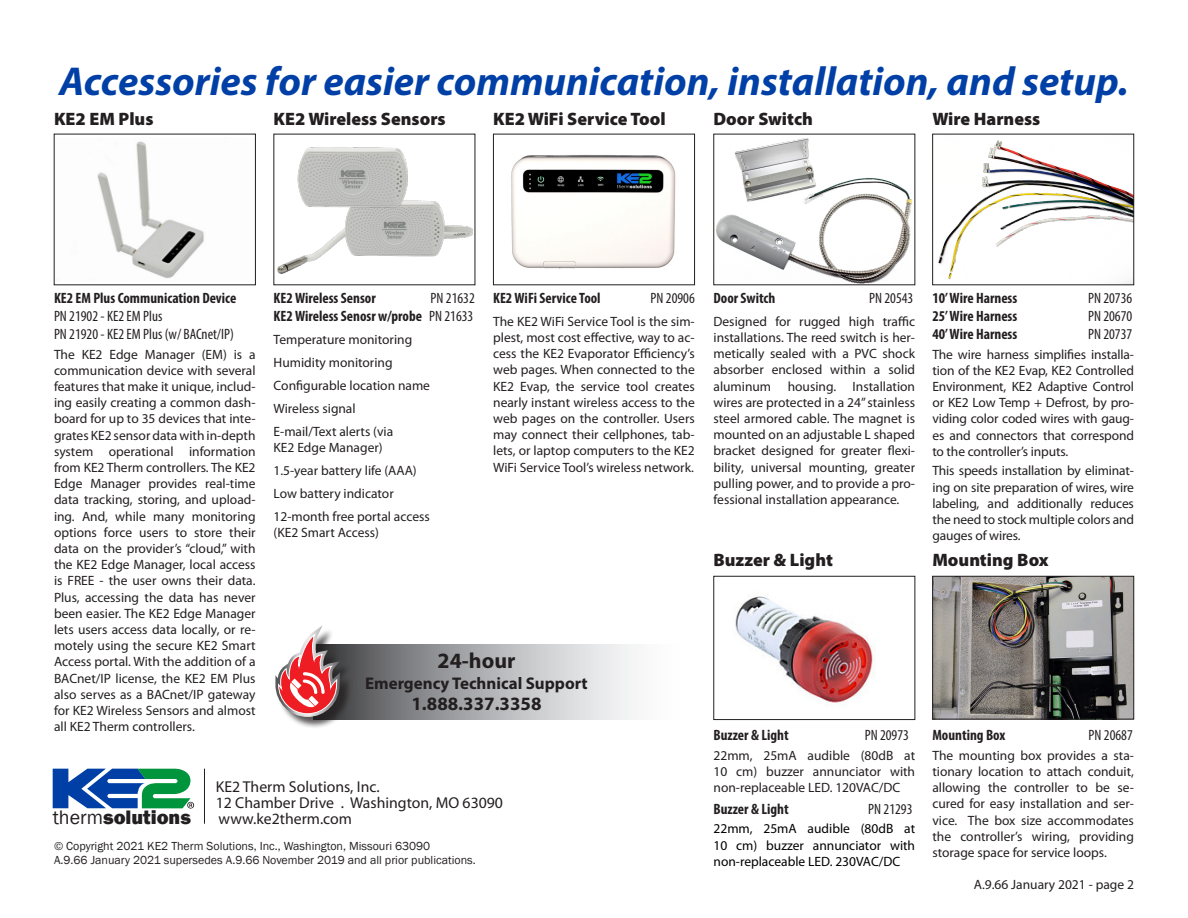
<style>
.page{position:relative;width:1188px;height:918px;background:#fff}
.page>*{position:absolute;margin:0;border:0;box-sizing:border-box;transform-origin:0 0}
.t1{font:italic 700 40.5px "Myriad Pro";color:#0040a6}
.t2{font:700 21.9px "Myriad Pro";color:#231f20}
.t3{font:800 20.1px "Franklin Gothic";color:#231f20}
.t4{font:700 18.9px "Myriad Pro";color:#231f20}
.t5{font:900 18px "Myriad Pro";color:#231f20}
.t6{font:700 16.95px "Myriad Pro";color:#231f20}
.t7{font:15.75px/15.8px "Myriad Pro";color:#231f20}
.t8{font:700 condensed 15px "Myriad Pro";color:#231f20}
.t9{font:condensed 15px "Myriad Pro";color:#231f20}
.Head_1{font:13.5px/16.2px "Myriad Pro";color:#231f20;text-align:justify}
.t10{font:13.5px/16.2px "Myriad Pro";color:#000;text-align:justify}
.t11{font:12px "Franklin Gothic";color:#231f20}
.s1{font-weight:400}
</style>
<div class="page">
<svg style="left:353px;top:644px;width:282px;height:75px;background:#afb0b2"></svg>
<div style="left:277px;top:627px;width:76px;height:103px;background:#231f20;opacity:.75"></div>
<svg style="left:275px;top:626px;width:65px;height:91px"></svg>
<img style="left:97px;top:141px;width:107px;height:137px">
<img style="left:716px;top:138px;width:196px;height:145px">
<img style="left:735px;top:596px;width:140px;height:109px">
<div style="left:714px;top:576px;width:201px;height:144px;border:1px solid #231f20"></div>
<img style="left:938px;top:140px;width:194px;height:143px">
<div style="left:932px;top:134px;width:202px;height:151px;border:1px solid #231f20"></div>
<img style="left:511px;top:155px;width:165px;height:114px">
<div style="left:493px;top:134px;width:202px;height:151px;border:1px solid #231f20"></div>
<img style="left:934px;top:578px;width:198px;height:139px">
<div style="left:932px;top:576px;width:202px;height:143px;border:1px solid #231f20"></div>
<svg style="left:53px;top:769px;width:141px;height:40px"></svg>
<hr style="left:204px;top:769px;width:1px;height:55px;background:#231f20">
<img style="left:277px;top:190px;width:199px;height:88px">
<img style="left:296px;top:147px;width:113px;height:67px">
<p class="t1" style="left:59px;top:55px;width:1071px">Accessories for easier communication, installation, and setup.</p>
<p class="t5" style="left:54px;top:107px;width:101px">KE2 EM Plus</p>
<p class="t5" style="left:274px;top:107px;width:174px">KE2 Wireless Sensors</p>
<p class="t5" style="left:493px;top:107px;width:174px">KE2 WiFi Service Tool</p>
<p class="t5" style="left:714px;top:107px;width:101px">Door Switch</p>
<p class="t5" style="left:932px;top:107px;width:109px">Wire Harness</p>
<p class="t8" style="left:54px;top:288px;width:184px">KE2 EM Plus Communication Device</p>
<p class="t9" style="left:54px;top:307px;width:110px">PN 21902 - KE2 EM Plus</p>
<p class="t9" style="left:54px;top:325px;width:181px">PN 21920 - KE2 EM Plus (w/ BACnet/IP)</p>
<p class="Head_1" style="left:54px;top:346px;width:203px">The KE2 Edge Manager (EM) is a communication device with several features that make it unique, includ&shy;ing easily creating a common dash&shy;board for up to 35 devices that inte&shy;grates KE2 sensor data with in-depth system operational information from KE2 Therm controllers. The KE2<br>Edge Manager provides real-time data tracking, storing, and upload&shy;ing. And, while many monitoring options force users to store their data on the provider’s “cloud,” with the KE2 Edge Manager, local access is FREE - the user owns their data.<br>Plus, accessing the data has never been easier. The KE2 Edge Manager lets users access data locally, or re&shy;motely using the secure KE2 Smart Access portal. With the addition of a BACnet/IP license, the KE2 EM Plus also serves as a BACnet/IP gateway for KE2 Wireless Sensors and almost all KE2 Therm controllers.</p>
<p class="t8" style="left:274px;top:288px;width:104px">KE2 Wireless Sensor</p>
<p class="t9" style="left:431px;top:289px;width:46px">PN 21632</p>
<p class="t8" style="left:274px;top:306px;width:201px">KE2 Wireless Senosr w/probe <span class="s1">PN 21633</span></p>
<p class="Head_1" style="left:274px;top:331px;width:140px">Temperature monitoring</p>
<p class="Head_1" style="left:274px;top:354px;width:121px">Humidity monitoring</p>
<p class="Head_1" style="left:274px;top:377px;width:158px">Configurable location name</p>
<p class="Head_1" style="left:274px;top:400px;width:84px">Wireless signal</p>
<p class="Head_1" style="left:274px;top:423px;width:121px">E-mail/Text alerts (via<br>KE2 Edge Manager)</p>
<p class="Head_1" style="left:274px;top:462px;width:145px">1.5-year battery life (AAA)</p>
<p class="Head_1" style="left:274px;top:485px;width:122px">Low battery indicator</p>
<p class="Head_1" style="left:274px;top:508px;width:158px">12-month free portal access (KE2 Smart Access)</p>
<p class="t8" style="left:493px;top:288px;width:109px">KE2 WiFi Service Tool</p>
<p class="t9" style="left:651px;top:289px;width:46px">PN 20906</p>
<p class="Head_1" style="left:493px;top:313px;width:203px">The KE2 WiFi Service Tool is the sim&shy;plest, most cost effective, way to ac&shy;cess the KE2 Evaporator Efficiency’s web pages. When connected to the KE2 Evap, the service tool creates nearly instant wireless access to the web pages on the controller. Users may connect their cellphones, tab&shy;lets, or laptop computers to the KE2<br>WiFi Service Tool’s wireless network.</p>
<p class="t2" style="left:438px;top:647px;width:79px">24-hour</p>
<p class="t6" style="left:365px;top:673px;width:224px">Emergency Technical Support</p>
<p class="t4" style="left:411px;top:692px;width:132px">1.888.337.3358</p>
<p class="t7" style="left:216px;top:779px;width:289px">KE2 Therm Solutions, Inc.<br>12 Chamber Drive . Washington, MO 63090</p>
<p class="t3" style="left:53px;top:804px;width:140px"><span class="s1">therm</span>solutions</p>
<p class="t7" style="left:219px;top:810px;width:135px">www.ke2therm.com</p>
<p class="t11" style="left:54px;top:838px;width:378px">© Copyright 2021 KE2 Therm Solutions, Inc., Washington, Missouri 63090</p>
<p class="t11" style="left:54px;top:853px;width:423px">A.9.66 January 2021 supersedes A.9.66 November 2019 and all prior publications.</p>
<p class="t8" style="left:714px;top:288px;width:63px">Door Switch</p>
<p class="t9" style="left:869px;top:289px;width:46px">PN 20543</p>
<p class="Head_1" style="left:714px;top:313px;width:203px">Designed for rugged high traffic installations. The reed switch is her&shy;metically sealed with a PVC shock absorber enclosed within a solid aluminum housing. Installation wires are protected in a 24” stainless steel armored cable. The magnet is mounted on an adjustable L shaped bracket designed for greater flexi&shy;bility, universal mounting, greater pulling power, and to provide a pro&shy;fessional installation appearance.</p>
<p class="t5" style="left:714px;top:548px;width:121px">Buzzer &amp; Light</p>
<p class="t8" style="left:932px;top:288px;width:86px">10’ Wire Harness</p>
<p class="t9" style="left:1088px;top:289px;width:46px">PN 20736</p>
<p class="t8" style="left:932px;top:306px;width:86px">25’ Wire Harness</p>
<p class="t9" style="left:1088px;top:307px;width:46px">PN 20670</p>
<p class="t8" style="left:932px;top:324px;width:86px">40’ Wire Harness</p>
<p class="t9" style="left:1088px;top:325px;width:46px">PN 20737</p>
<p class="Head_1" style="left:932px;top:346px;width:203px">The wire harness simplifies installa&shy;tion of the KE2 Evap, KE2 Controlled Environment, KE2 Adaptive Control or KE2 Low Temp + Defrost, by pro&shy;viding color coded wires with gaug&shy;es and connectors that correspond to the controller’s inputs.</p>
<p class="Head_1" style="left:932px;top:463px;width:203px">This speeds installation by eliminat&shy;ing on site preparation of wires, wire labeling, and additionally reduces the need to stock multiple colors and gauges of wires.</p>
<p class="t5" style="left:932px;top:548px;width:118px">Mounting Box</p>
<p class="t8" style="left:714px;top:726px;width:77px">Buzzer &amp; Light</p>
<p class="t9" style="left:865px;top:726px;width:46px">PN 20973</p>
<p class="Head_1" style="left:714px;top:747px;width:203px">22mm, 25mA audible (80dB at 10 cm) buzzer annunciator with non-replaceable LED. 120VAC/DC</p>
<p class="t8" style="left:714px;top:799px;width:77px">Buzzer &amp; Light</p>
<p class="t9" style="left:868px;top:800px;width:46px">PN 21293</p>
<p class="t10" style="left:714px;top:821px;width:203px">22mm, 25mA audible (80dB at 10 cm) buzzer annunciator with non-replaceable LED. 230VAC/DC</p>
<p class="t8" style="left:932px;top:726px;width:75px">Mounting Box</p>
<p class="t9" style="left:1089px;top:726px;width:46px">PN 20687</p>
<p class="Head_1" style="left:932px;top:747px;width:203px">The mounting box provides a sta&shy;tionary location to attach conduit, allowing the controller to be se&shy;cured for easy installation and ser&shy;vice. The box size accommodates the controller’s wiring, providing storage space for service loops.</p>
<p class="Head_1" style="left:974px;top:876px;width:162px">A.9.66 January 2021 - page 2</p>
</div>
